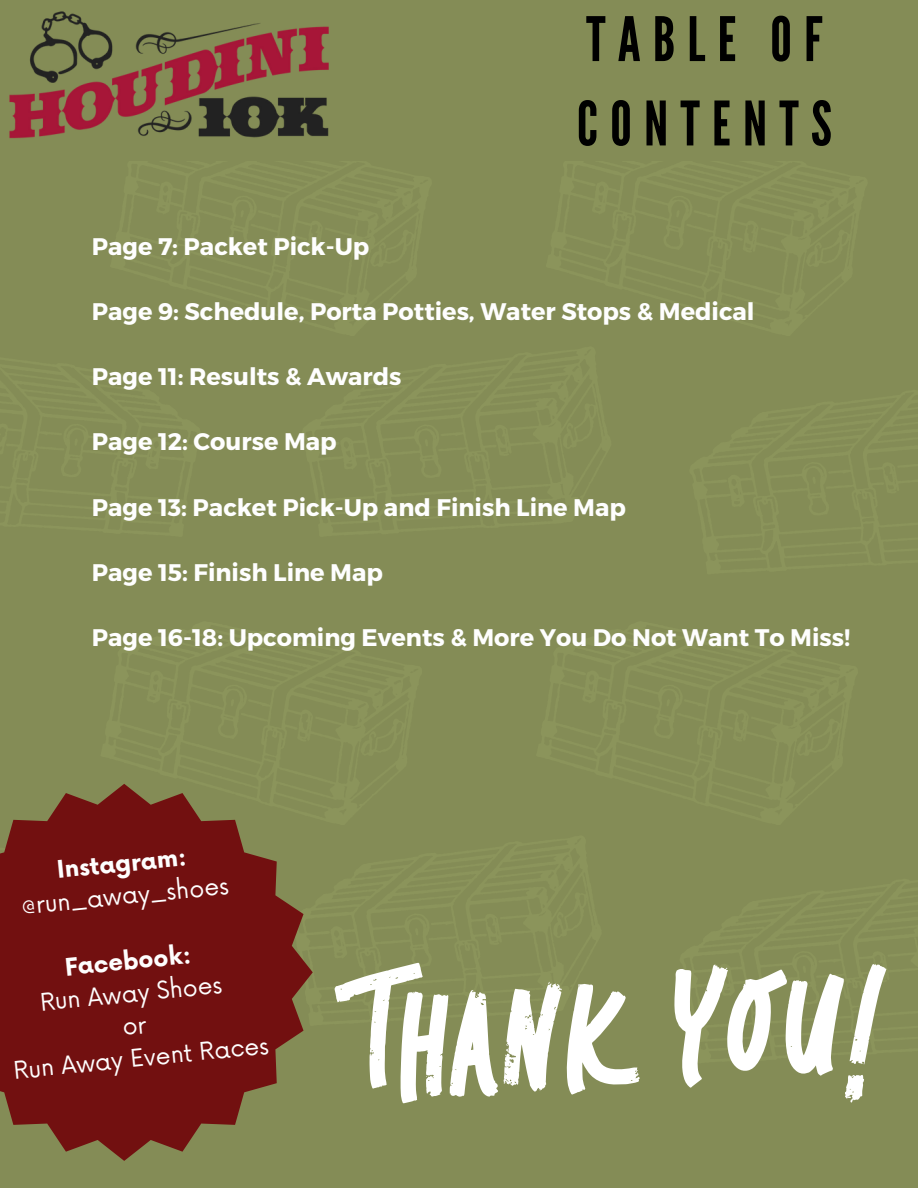
<style>
.page{position:relative;width:918px;height:1188px;background:#848c56}
.page>*{position:absolute;margin:0;border:0;box-sizing:border-box;transform-origin:0 0}
.t1{font:61.2px/84.4px "League Gothic";letter-spacing:.2em;color:#000}
.t2{font:700 24px "Montserrat";color:#fefefe}
.t3{font:23.7px/32.7px "Now";color:#fefefe;text-align:center}
.t4{font:700 23.7px "Now";color:#fefefe}
.s1{font-weight:700}
</style>
<div class="page">
<svg style="left:0;top:784px;width:313px;height:377px;fill:#721010"></svg>
<svg style="left:334px;top:963px;width:552px;height:140px"></svg>
<img style="left:9px;top:11px;width:320px;height:128px">
<svg style="left:123px;top:1021px;width:24px;height:14px"></svg>
<h1 class="t2" style="left:92px;top:231px;width:279px">Page 7: Packet Pick-Up</h1>
<p class="t1" style="left:577px;top:-2px;width:257px">TABLE OF<br>CONTENTS</p>
<p class="t2" style="left:92px;top:296px;width:664px">Page 9: Schedule, Porta Potties, Water Stops &amp; Medical</p>
<p class="t2" style="left:92px;top:361px;width:311px">Page 11: Results &amp; Awards</p>
<h2 class="t2" style="left:92px;top:426px;width:246px">Page 12: Course Map</h2>
<h2 class="t2" style="left:92px;top:492px;width:536px">Page 13: Packet Pick-Up and Finish Line Map</h2>
<h2 class="t2" style="left:92px;top:557px;width:293px">Page 15: Finish Line Map</h2>
<h2 class="t2" style="left:92px;top:622px;width:760px">Page 16-18: Upcoming Events &amp; More You Do Not Want To Miss!</h2>
<h2 class="t3" style="left:16px;top:859px;width:210px;rotate:-6deg"><span class="s1">Instagram: </span>@run_away_shoes</h2>
<h2 class="t4" style="left:64px;top:955px;width:128px;rotate:-6deg">Facebook:</h2>
<h2 class="t3" style="left:39px;top:988px;width:184px;rotate:-6deg">Run Away Shoes</h2>
<p class="t3" style="left:12px;top:1056px;width:258px;rotate:-6deg">Run Away Event Races</p>
</div>
